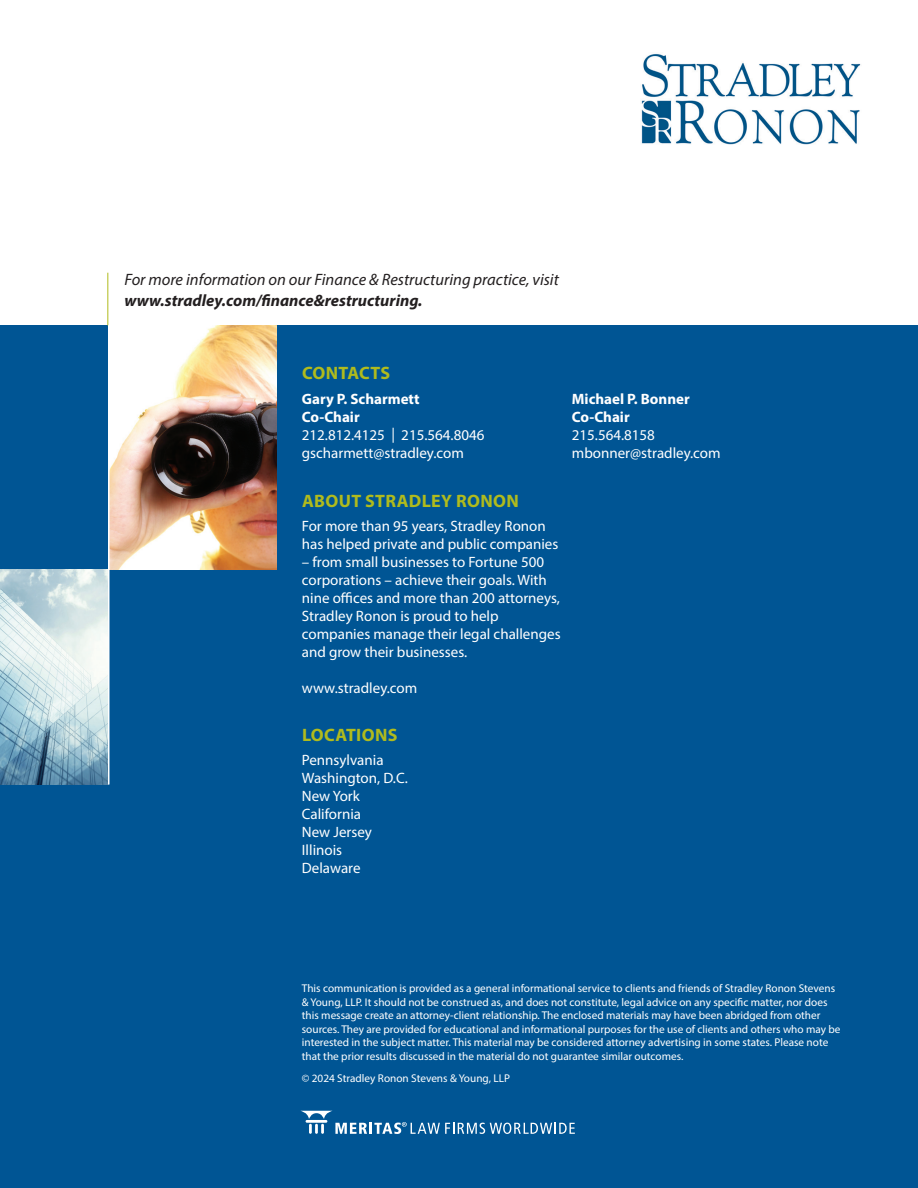
<style>
.page{position:relative;width:918px;height:1188px;background:#fff}
.page>*{position:absolute;margin:0;border:0;box-sizing:border-box;transform-origin:0 0}
.t1{font:700 18px "Myriad Pro";letter-spacing:.02em;color:#b0bb1d}
.t2{font:italic 16.5px "Myriad Pro";color:#231f20}
.t3{font:italic 700 16.5px "Myriad Pro";color:#231f20}
.t4{font:15px/18px "Myriad Pro";color:#fff}
.t5{font:700 15px "Myriad Pro";color:#fff}
.t6{font:11.25px/13.5px "Myriad Pro";color:#fff}
</style>
<div class="page">
<div style="left:0;top:326px;width:918px;height:862px;background:#005594"></div>
<img style="left:641px;top:54px;width:220px;height:91px">
<img style="left:110px;top:326px;width:166px;height:243px">
<hr style="left:107px;top:273px;width:1px;height:52px;background:#b0bb1d">
<img style="left:0;top:569px;width:108px;height:216px">
<svg style="left:301px;top:1111px;width:274px;height:23px"></svg>
<hr style="left:108px;top:325px;width:2px;height:460px;background:#fff">
<h2 class="t2" style="left:124px;top:269px;width:436px">For more information on our Finance &amp; Restructuring practice, visit</h2>
<h2 class="t3" style="left:124px;top:290px;width:300px">www.stradley.com/finance&amp;restructuring.</h2>
<h1 class="t1" style="left:302px;top:361px;width:90px">CONTACTS</h1>
<h3 class="t5" style="left:302px;top:389px;width:119px">Gary P. Scharmett</h3>
<h3 class="t5" style="left:572px;top:389px;width:119px">Michael P. Bonner</h3>
<h3 class="t5" style="left:302px;top:407px;width:59px">Co-Chair</h3>
<h3 class="t5" style="left:572px;top:407px;width:59px">Co-Chair</h3>
<h3 class="t4" style="left:302px;top:426px;width:184px">212.812.4125 | 215.564.8046</h3>
<h3 class="t4" style="left:572px;top:426px;width:85px">215.564.8158</h3>
<h3 class="t4" style="left:302px;top:444px;width:164px">gscharmett@stradley.com</h3>
<h3 class="t4" style="left:572px;top:444px;width:150px">mbonner@stradley.com</h3>
<h1 class="t1" style="left:302px;top:490px;width:218px">ABOUT STRADLEY RONON</h1>
<h3 class="t4" style="left:302px;top:517px;width:258px">For more than 95 years, Stradley Ronon has helped private and public companies</h3>
<h3 class="t4" style="left:302px;top:553px;width:260px">– from small businesses to Fortune 500 corporations – achieve their goals. With nine offices and more than 200 attorneys, Stradley Ronon is proud to help companies manage their legal challenges and grow their businesses.</h3>
<h3 class="t4" style="left:302px;top:679px;width:117px">www.stradley.com</h3>
<h1 class="t1" style="left:302px;top:724px;width:97px">LOCATIONS</h1>
<h3 class="t4" style="left:302px;top:751px;width:108px">Pennsylvania<br>Washington, D.C.<br>New York<br>California<br>New Jersey<br>Illinois<br>Delaware</h3>
<p class="t6" style="left:302px;top:982px;width:540px">This communication is provided as a general informational service to clients and friends of Stradley Ronon Stevens &amp; Young, LLP. It should not be construed as, and does not constitute, legal advice on any specific matter, nor does this message create an attorney-client relationship. The enclosed materials may have been abridged from other sources. They are provided for educational and informational purposes for the use of clients and others who may be interested in the subject matter. This material may be considered attorney advertising in some states. Please note that the prior results discussed in the material do not guarantee similar outcomes.</p>
<p class="t6" style="left:302px;top:1072px;width:210px">© 2024 Stradley Ronon Stevens &amp; Young, LLP</p>
</div>
